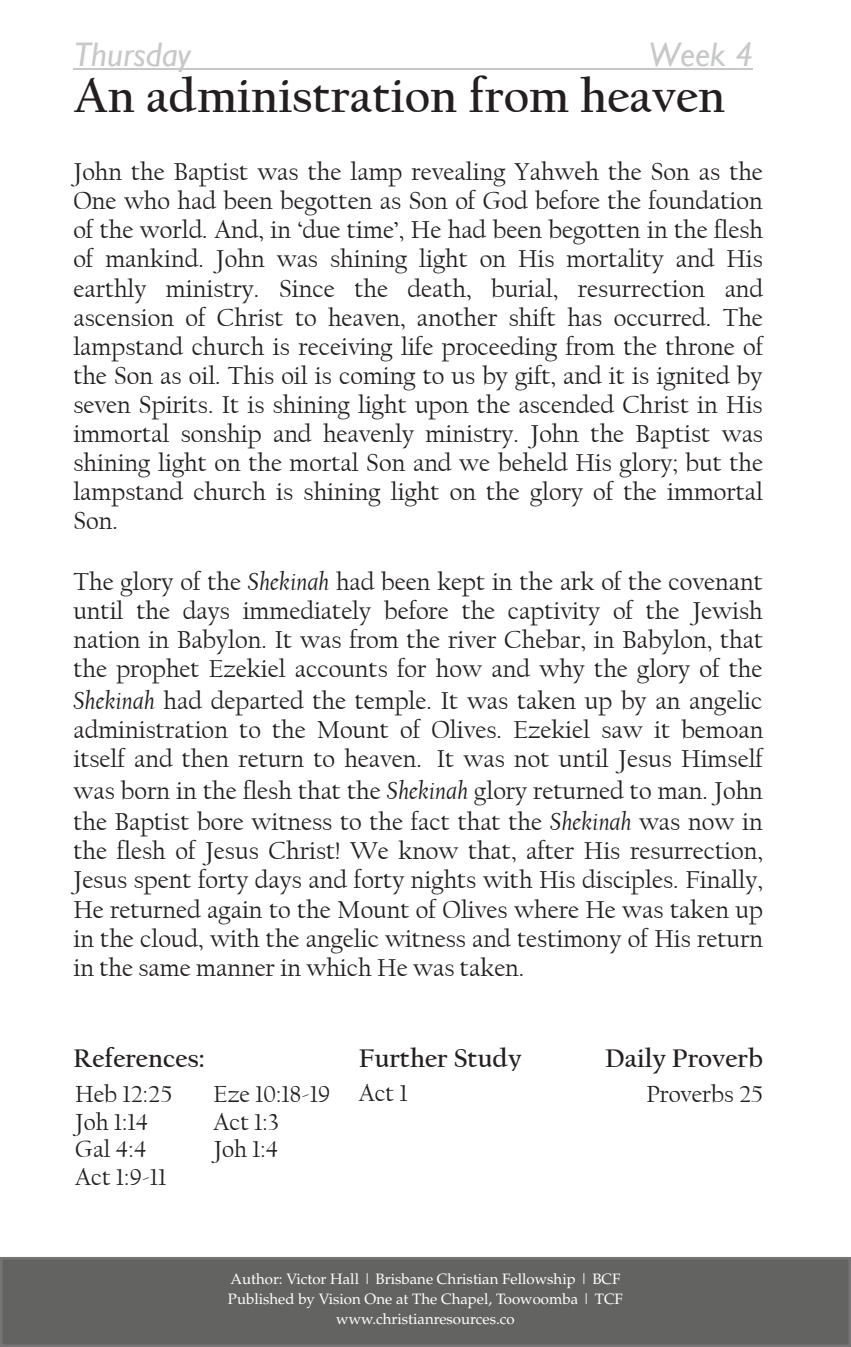
<style>
.page{position:relative;width:851px;height:1347px;background:#fff}
.page>*{position:absolute;margin:0;border:0;box-sizing:border-box;transform-origin:0 0}
.t1{font:700 48.75px "Californian FB";color:#231f20}
.t2{font:italic 34px "Gill Sans";color:#c7c8ca}
.t3{font:700 26.75px "Californian FB";color:#231f20}
.t4{font:25.5px/29px "Californian FB";color:#231f20;text-align:justify}
.t5{font:24.5px "Californian FB";color:#231f20}
.t6{font:15px/20px "Palatino";color:#fff;text-align:center}
.s1{font-style:italic}
</style>
<div class="page">
<div style="left:1px;top:1258px;width:848px;height:87px;background:#636462"></div>
<svg style="left:0;top:1257px;width:1px;height:89px"></svg>
<hr style="left:74px;top:69px;width:678px;height:1px;background:#c7c8ca">
<h2 class="t2" style="left:74px;top:35px;width:118px">Thursday</h2>
<h2 class="t2" style="left:648px;top:35px;width:106px">Week 4</h2>
<h1 class="t1" style="left:74px;top:69px;width:653px">An administration from heaven</h1>
<p class="t4" style="left:73px;top:158px;width:691px">John the Baptist was the lamp revealing Yahweh the Son as the One who had been begotten as Son of God before the foundation of the world. And, in ‘due time’, He had been begotten in the flesh of mankind. John was shining light on His mortality and His earthly ministry. Since the death, burial, resurrection and ascension of Christ to heaven, another shift has occurred. The lampstand church is receiving life proceeding from the throne of the Son as oil. This oil is coming to us by gift, and it is ignited by seven Spirits. It is shining light upon the ascended Christ in His immortal sonship and heavenly ministry. John the Baptist was shining light on the mortal Son and we beheld His glory; but the lampstand church is shining light on the glory of the immortal Son.</p>
<p class="t4" style="left:73px;top:567px;width:691px">The glory of the <span class="s1">Shekinah</span> had been kept in the ark of the covenant until the days immediately before the captivity of the Jewish nation in Babylon. It was from the river Chebar, in Babylon, that the prophet Ezekiel accounts for how and why the glory of the</p>
<p class="t4" style="left:73px;top:686px;width:691px"><span class="s1">Shekinah</span> had departed the temple. It was taken up by an angelic administration to the Mount of Olives. Ezekiel saw it bemoan itself and then return to heaven. It was not until Jesus Himself</p>
<p class="t4" style="left:73px;top:775px;width:691px;line-height:31.5px">was born in the flesh that the <span class="s1">Shekinah</span> glory returned to man. John the Baptist bore witness to the fact that the <span class="s1">Shekinah</span> was now in</p>
<p class="t4" style="left:73px;top:837px;width:691px">the flesh of Jesus Christ! We know that, after His resurrection, Jesus spent forty days and forty nights with His disciples. Finally, He returned again to the Mount of Olives where He was taken up in the cloud, with the angelic witness and testimony of His return in the same manner in which He was taken.</p>
<p class="t3" style="left:73px;top:1042px;width:133px">References:</p>
<p class="t3" style="left:359px;top:1042px;width:164px">Further Study</p>
<p class="t3" style="left:605px;top:1042px;width:159px">Daily Proverb</p>
<p class="t5" style="left:75px;top:1080px;width:98px">Heb 12:25</p>
<p class="t5" style="left:214px;top:1080px;width:196px">Eze 10:18-19 Act 1</p>
<p class="t5" style="left:75px;top:1108px;width:75px">Joh 1:14</p>
<p class="t5" style="left:213px;top:1108px;width:67px">Act 1:3</p>
<p class="t5" style="left:75px;top:1135px;width:73px">Gal 4:4</p>
<p class="t5" style="left:214px;top:1135px;width:66px">Joh 1:4</p>
<p class="t5" style="left:75px;top:1163px;width:93px">Act 1:9-11</p>
<p class="t5" style="left:646px;top:1080px;width:118px">Proverbs 25</p>
<p class="t6" style="left:228px;top:1268px;width:396px">Author: Victor Hall | Brisbane Christian Fellowship | BCF<br>Published by Vision One at The Chapel, Toowoomba | TCF www.christianresources.co</p>
</div>
